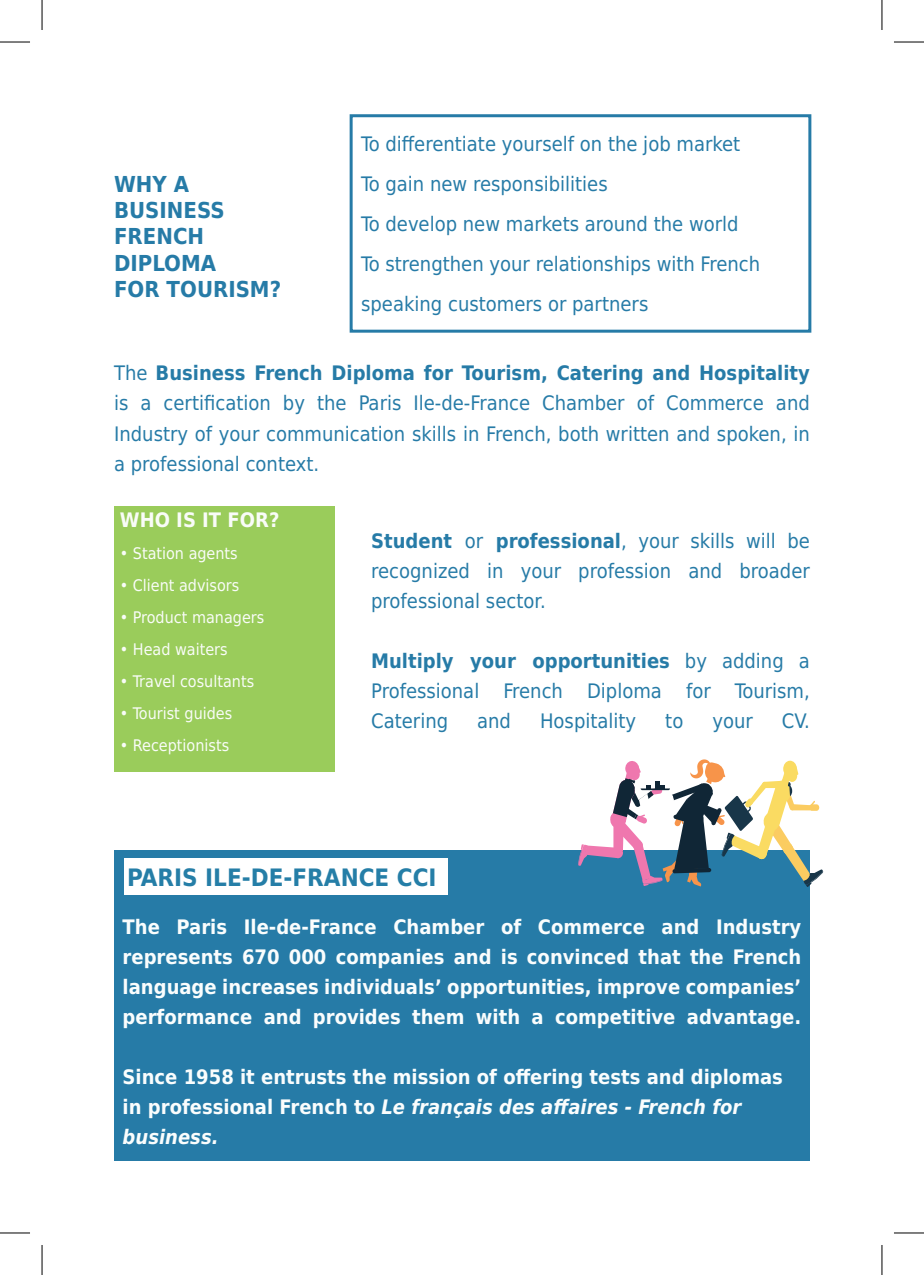
<style>
.page{position:relative;width:924px;height:1275px;background:#fff}
.page>*{position:absolute;margin:0;border:0;box-sizing:border-box;transform-origin:0 0}
.t1{font:700 24px "DejaVu Sans Condensed";color:#257ea7}
.t2{font:700 22px/26.4px "DejaVu Sans Condensed";color:#267ba7}
.t3{font:20px/30px "DejaVu Sans Condensed";color:#267ba7;text-align:justify}
.t4{font:700 20px/30px "DejaVu Sans Condensed";color:#fafdfd;text-align:justify}
.t5{font:700 20px "DejaVu Sans Condensed";color:#f9fcf8}
.t6{font:16px "DejaVu Sans Condensed";color:#f9fcf8}
.s1{font-weight:700}
.s2{font-style:italic}
</style>
<div class="page">
<div style="left:349px;top:114px;width:462px;height:219px;border:3px solid #267ba7"></div>
<div style="left:114px;top:506px;width:221px;height:265px;background:#9acc5b"></div>
<div style="left:114px;top:850px;width:695px;height:311px;background:#267ba7"></div>
<div style="left:124px;top:858px;width:323px;height:36px;background:#fff"></div>
<svg style="left:578px;top:759px;width:244px;height:128px"></svg>
<div style="left:808px;top:804px;width:10px;height:7px;background:#fbcc61;border-radius:3px"></div>
<hr style="left:0;top:42px;width:30px;height:1px;background:#000">
<hr style="left:893px;top:42px;width:30px;height:1px;background:#000">
<hr style="left:0;top:1232px;width:30px;height:1px;background:#000">
<hr style="left:893px;top:1232px;width:30px;height:1px;background:#000">
<hr style="left:42px;top:0;width:1px;height:30px;background:#000">
<hr style="left:42px;top:1245px;width:1px;height:30px;background:#000">
<hr style="left:881px;top:0;width:1px;height:30px;background:#000">
<hr style="left:881px;top:1245px;width:1px;height:30px;background:#000">
<p class="t2" style="left:114px;top:170px;width:168px">WHY A<br>BUSINESS<br>FRENCH<br>DIPLOMA<br>FOR TOURISM?</p>
<p class="t3" style="left:361px;top:123px;width:400px;line-height:40px;text-align:left">To differentiate yourself on the job market To gain new responsibilities<br>To develop new markets around the world To strengthen your relationships with French speaking customers or partners</p>
<p class="t3" style="left:114px;top:358px;width:697px">The <span class="s1">Business French Diploma for Tourism, Catering and Hospitality </span>is a certification by the Paris Ile-de-France Chamber of Commerce and Industry of your communication skills in French, both written and spoken, in a professional context.</p>
<p class="t5" style="left:120px;top:503px;width:161px">WHO IS IT FOR?</p>
<p class="t6" style="left:120px;top:539px;width:119px">• Station agents</p>
<p class="t6" style="left:120px;top:571px;width:121px">• Client advisors</p>
<p class="t6" style="left:120px;top:603px;width:146px">• Product managers</p>
<p class="t6" style="left:120px;top:635px;width:109px">• Head waiters</p>
<p class="t6" style="left:120px;top:667px;width:136px">• Travel cosultants</p>
<p class="t6" style="left:120px;top:699px;width:114px">• Tourist guides</p>
<p class="t6" style="left:120px;top:731px;width:111px">• Receptionists</p>
<p class="t3" style="left:371px;top:525px;width:440px"><span class="s1">Student</span> or <span class="s1">professional</span>, your skills will be recognized in your profession and broader professional sector.</p>
<p class="t3" style="left:371px;top:645px;width:440px"><span class="s1">Multiply your opportunities</span> by adding a Professional French Diploma for Tourism, Catering</p>
<p class="t3" style="left:477px;top:705px;width:35px">and</p>
<p class="t3" style="left:540px;top:705px;width:98px">Hospitality</p>
<p class="t3" style="left:665px;top:705px;width:20px">to</p>
<p class="t3" style="left:712px;top:705px;width:42px">your</p>
<p class="t3" style="left:781px;top:705px;width:30px">CV.</p>
<p class="t1" style="left:127px;top:857px;width:311px">PARIS ILE-DE-FRANCE CCI</p>
<p class="t4" style="left:123px;top:911px;width:680px">The Paris Ile-de-France Chamber of Commerce and Industry represents 670 000 companies and is convinced that the French language increases individuals’ opportunities, improve companies’ performance and provides them with a competitive advantage.</p>
<p class="t4" style="left:123px;top:1061px;width:661px;text-align:left">Since 1958 it entrusts the mission of offering tests and diplomas in professional French to <span class="s2">Le français des affaires - French for business.</span></p>
</div>
